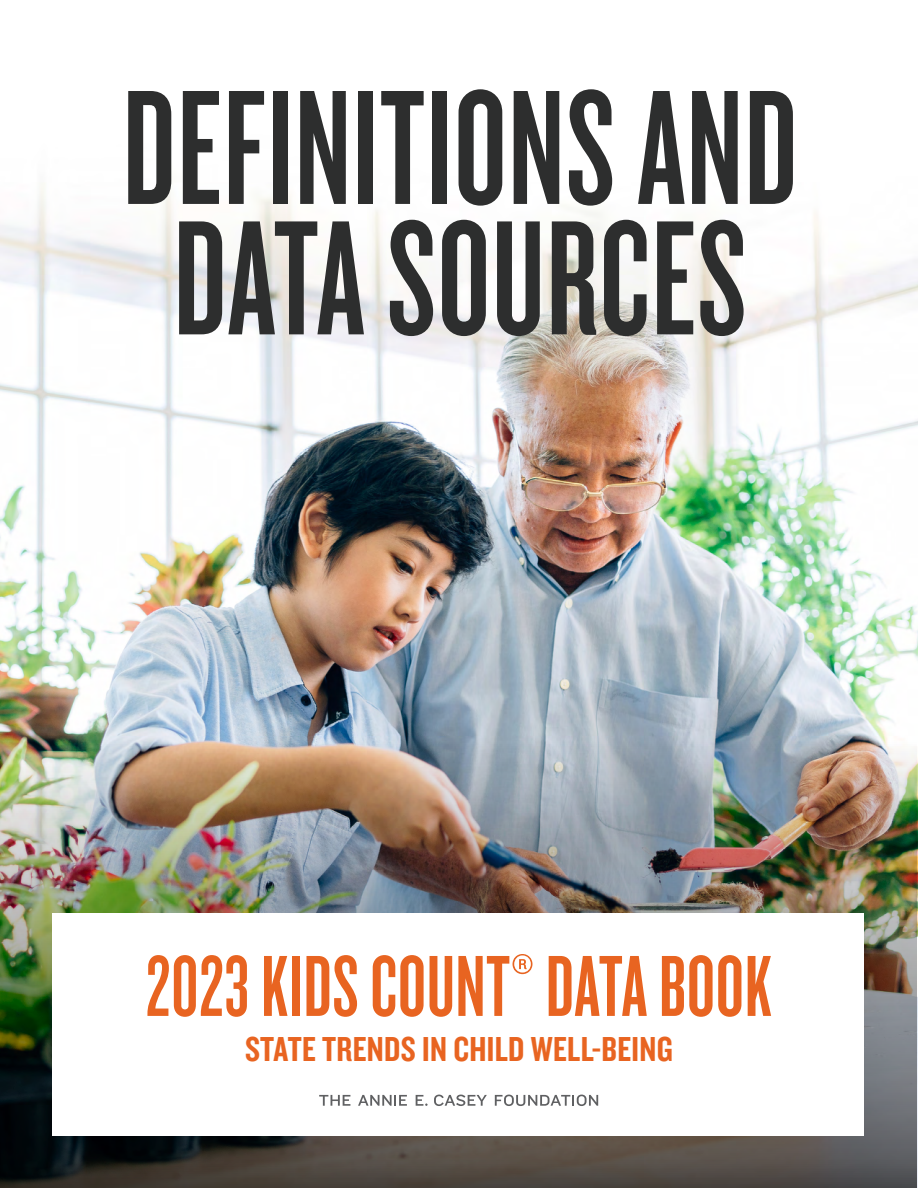
<style>
.page{position:relative;width:918px;height:1188px;background:#fff}
.page>*{position:absolute;margin:0;border:0;box-sizing:border-box;transform-origin:0 0}
.t1{font:169.5px/130.5px "Knockout 47 Bantamweight";letter-spacing:.01em;color:#2d2e2e;text-align:center}
.t2{font:90px "Knockout 47 Bantamweight";letter-spacing:.01em;color:#e86421}
.t3{font:36px "Knockout 49 Liteweight";letter-spacing:.01em;color:#e86421}
</style>
<div class="page">
<img style="left:0;top:176px;width:918px;height:1012px">
<img style="left:0;top:740px;width:916px;height:448px">
<div style="left:53px;top:914px;width:811px;height:222px;background:#fff"></div>
<svg style="left:319px;top:1095px;width:31px;height:11px"></svg>
<svg style="left:358px;top:1095px;width:49px;height:11px"></svg>
<svg style="left:416px;top:1095px;width:12px;height:11px"></svg>
<svg style="left:434px;top:1095px;width:53px;height:11px"></svg>
<svg style="left:495px;top:1095px;width:103px;height:11px"></svg>
<h1 class="t1" style="left:123px;top:78px;width:676px">DEFINITIONS AND<br>DATA SOURCES</h1>
<h2 class="t2" style="left:146px;top:933px;width:627px">2023 KIDS COUNT® DATA BOOK</h2>
<h2 class="t3" style="left:245px;top:1026px;width:429px">STATE TRENDS IN CHILD WELL-BEING</h2>
</div>
